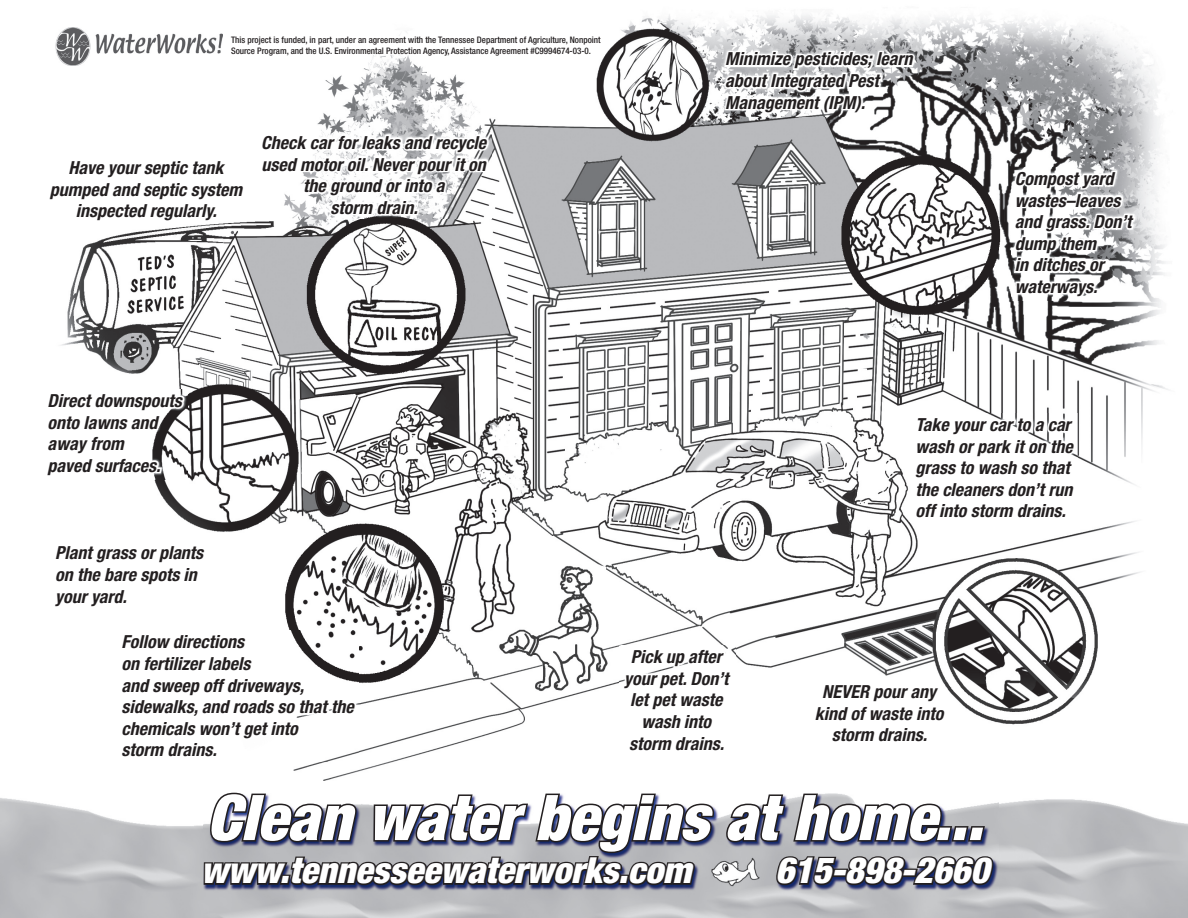
<style>
.page{position:relative;width:1188px;height:918px;background:#fff}
.page>*{position:absolute;margin:0;border:0;box-sizing:border-box;transform-origin:0 0}
.t1{font:italic 900 condensed 63px "Helvetica Neue";color:#fff}
.t2{font:italic 900 condensed 36px "Helvetica Neue";color:#fff}
.t3{font:italic 700 condensed 18px/21.6px "Helvetica Neue";color:#231f20}
.t4{font:500 condensed 9px/10.8px "Helvetica Neue";color:#231f20}
</style>
<div class="page">
<img style="left:0;top:15px;width:1188px;height:903px">
<svg style="left:44px;top:375px;width:143px;height:119px"></svg>
<svg style="left:259px;top:117px;width:232px;height:119px"></svg>
<svg style="left:52px;top:528px;width:307px;height:250px"></svg>
<svg style="left:621px;top:634px;width:113px;height:137px"></svg>
<svg style="left:723px;top:14px;width:194px;height:117px"></svg>
<svg style="left:1012px;top:153px;width:125px;height:162px"></svg>
<img style="left:912px;top:414px;width:166px;height:108px">
<svg style="left:913px;top:415px;width:164px;height:124px"></svg>
<svg style="left:812px;top:646px;width:136px;height:117px"></svg>
<img style="left:716px;top:793px;width:282px;height:98px">
<svg style="left:723px;top:792px;width:264px;height:52px"></svg>
<svg style="left:202px;top:791px;width:514px;height:106px;background:#696d82"></svg>
<svg style="left:773px;top:855px;width:224px;height:32px;background:#404358"></svg>
<img style="left:54px;top:27px;width:169px;height:38px">
<p class="t4" style="left:231px;top:35px;width:371px">This project is funded, in part, under an agreement with the Tennessee Department of Agriculture, Nonpoint<br>Source Program, and the U.S. Environmental Protection Agency, Assistance Agreement #C9994674-03-0.</p>
<p class="t3" style="left:50px;top:157px;width:194px;text-align:center">Have your septic tank pumped and septic system inspected regularly.</p>
<p class="t3" style="left:261px;top:131px;width:226px;text-align:center">Check car for leaks and recycle used motor oil. Never pour it on the ground or into a<br>storm drain.</p>
<p class="t3" style="left:725px;top:48px;width:189px">Minimize pesticides; learn about Integrated Pest<br>Management (IPM).</p>
<p class="t3" style="left:1015px;top:168px;width:118px">Compost yard wastes–leaves and grass. Don’t dump them<br>in ditches or waterways.</p>
<p class="t3" style="left:48px;top:390px;width:136px">Direct downspouts onto lawns and away from<br>paved surfaces.</p>
<p class="t3" style="left:55px;top:542px;width:150px">Plant grass or plants on the bare spots in your yard.</p>
<p class="t3" style="left:122px;top:631px;width:234px">Follow directions<br>on fertilizer labels<br>and sweep off driveways, sidewalks, and roads so that the chemicals won’t get into<br>storm drains.</p>
<p class="t3" style="left:624px;top:646px;width:106px;text-align:center">Pick up after your pet. Don’t let pet waste wash into storm drains.</p>
<p class="t3" style="left:916px;top:414px;width:159px">Take your car to a car wash or park it on the grass to wash so that the cleaners don’t run off into storm drains.</p>
<p class="t3" style="left:815px;top:681px;width:130px;text-align:center">NEVER pour any kind of waste into storm drains.</p>
<h1 class="t1" style="left:207px;top:779px;width:778px">Clean water begins at home...</h1>
<h2 class="t2" style="left:201px;top:848px;width:491px">www.tennesseewaterworks.com</h2>
<h2 class="t2" style="left:775px;top:848px;width:215px">615-898-2660</h2>
</div>
